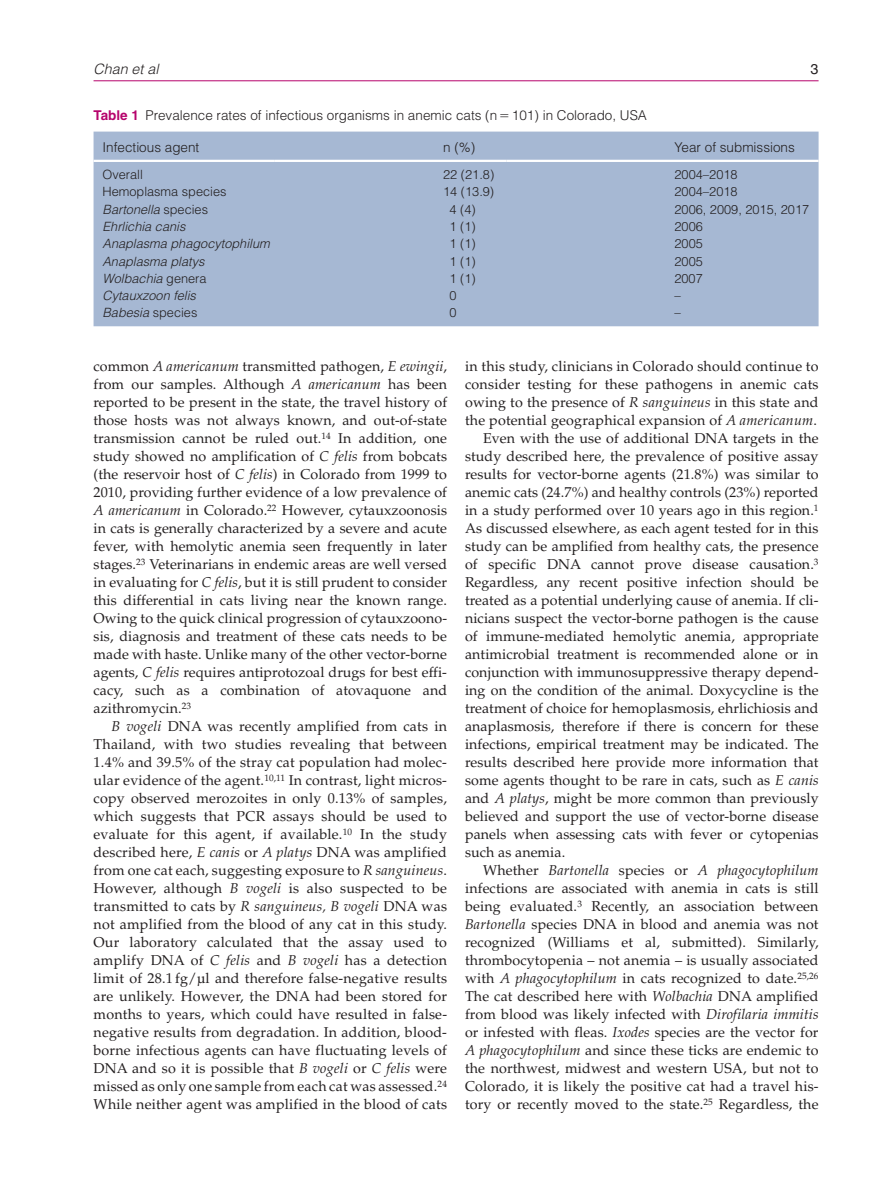
<style>
.page{position:relative;width:893px;height:1191px;background:#fff}
.page>*{position:absolute;margin:0;border:0;box-sizing:border-box;transform-origin:0 0}
.t1{font:14.25px/18px "Palatino LT Std";letter-spacing:.005em;color:#231f20;text-align:justify}
.t2{font:italic 14.25px "Palatino LT Std";letter-spacing:.01em;color:#231f20}
.t3{font:italic 300 14.25px "Helvetica LT Std";color:#231f20}
.t4{font:14.25px "Helvetica LT Std";color:#231f20}
.t5{font:300 13.5px "Helvetica LT Std";color:#231f20}
.t6{font:300 12.75px "Helvetica LT Std";color:#231f20}
.t7{font:italic 300 12.75px "Helvetica LT Std";color:#231f20}
.s1{font-weight:700;color:#b6036c}
.s2{font-style:normal}
.s3{font-style:italic}
</style>
<div class="page">
<hr style="left:94px;top:80px;width:725px;height:1px;background:#b6036c">
<div style="left:94px;top:132px;width:725px;height:194px;background:#a6b8d3"></div>
<hr style="left:94px;top:160px;width:181px;height:2px;background:#fff">
<hr style="left:275px;top:160px;width:231px;height:2px;background:#fff">
<hr style="left:506px;top:160px;width:313px;height:2px;background:#fff">
<p class="t3" style="left:94px;top:60px;width:66px">Chan et al</p>
<p class="t4" style="left:811px;top:61px;width:9px">3</p>
<p class="t5" style="left:94px;top:106px;width:555px"><span class="s1">Table 1</span> Prevalence rates of infectious organisms in anemic cats (n 101) in Colorado, USA</p>
<p class="t5" style="left:103px;top:139px;width:98px">Infectious agent</p>
<p class="t5" style="left:443px;top:139px;width:34px">n (%)</p>
<p class="t5" style="left:674px;top:139px;width:122px">Year of submissions</p>
<p class="t6" style="left:103px;top:167px;width:42px">Overall</p>
<p class="t6" style="left:443px;top:167px;width:53px">22 (21.8)</p>
<p class="t6" style="left:674px;top:167px;width:65px">2004–2018</p>
<p class="t6" style="left:103px;top:184px;width:125px">Hemoplasma species</p>
<p class="t6" style="left:443px;top:184px;width:53px">14 (13.9)</p>
<p class="t6" style="left:674px;top:184px;width:65px">2004–2018</p>
<p class="t7" style="left:103px;top:201px;width:107px">Bartonella <span class="s2">species</span></p>
<p class="t6" style="left:450px;top:201px;width:28px">4 (4)</p>
<p class="t6" style="left:674px;top:201px;width:136px">2006, 2009, 2015, 2017</p>
<p class="t7" style="left:103px;top:218px;width:84px">Ehrlichia canis</p>
<p class="t6" style="left:450px;top:218px;width:28px">1 (1)</p>
<p class="t6" style="left:674px;top:218px;width:30px">2006</p>
<p class="t7" style="left:102px;top:236px;width:169px">Anaplasma phagocytophilum</p>
<p class="t6" style="left:450px;top:236px;width:28px">1 (1)</p>
<p class="t6" style="left:674px;top:236px;width:30px">2005</p>
<p class="t7" style="left:102px;top:253px;width:104px">Anaplasma platys</p>
<p class="t6" style="left:449px;top:253px;width:28px">1 (1)</p>
<p class="t6" style="left:674px;top:253px;width:30px">2005</p>
<p class="t7" style="left:102px;top:270px;width:106px">Wolbachia <span class="s2">genera</span></p>
<p class="t6" style="left:449px;top:270px;width:28px">1 (1)</p>
<p class="t6" style="left:674px;top:270px;width:30px">2007</p>
<p class="t7" style="left:102px;top:287px;width:95px">Cytauxzoon felis</p>
<p class="t6" style="left:449px;top:287px;width:9px">0</p>
<p class="t6" style="left:674px;top:287px;width:8px">–</p>
<p class="t7" style="left:102px;top:305px;width:96px">Babesia <span class="s2">species</span></p>
<p class="t6" style="left:449px;top:305px;width:9px">0</p>
<p class="t6" style="left:674px;top:305px;width:8px">–</p>
<p class="t1" style="left:94px;top:357px;width:355px">common <span class="s3">A americanum</span> transmitted pathogen, <span class="s3">E ewingii</span>, from our samples. Although <span class="s3">A americanum</span> has been reported to be present in the state, the travel history of those hosts was not always known, and out-of-state transmission cannot be ruled out.<sup>14</sup> In addition, one study showed no amplification of <span class="s3">C felis</span> from bobcats (the reservoir host of <span class="s3">C felis</span>) in Colorado from 1999 to 2010, providing further evidence of a low prevalence of <span class="s3">A americanum</span> in Colorado.<sup>22</sup> However, cytauxzoonosis in cats is generally characterized by a severe and acute fever, with hemolytic anemia seen frequently in later stages.<sup>23</sup> Veterinarians in endemic areas are well versed in evaluating for <span class="s3">C felis</span>, but it is still prudent to consider this differential in cats living near the known range.<br>Owing to the quick clinical progression of cytauxzoono&shy;sis, diagnosis and treatment of these cats needs to be made with haste. Unlike many of the other vector-borne agents, <span class="s3">C felis</span> requires antiprotozoal drugs for best effi&shy;cacy, such as a combination of atovaquone and azithromycin.<sup>23</sup></p>
<p class="t1" style="left:94px;top:717px;width:355px;text-indent:18px"><span class="s3">B vogeli</span> DNA was recently amplified from cats in Thailand, with two studies revealing that between 1.4% and 39.5% of the stray cat population had molec&shy;ular evidence of the agent.<sup>10,11</sup> In contrast, light micros&shy;copy observed merozoites in only 0.13% of samples, which suggests that PCR assays should be used to evaluate for this agent, if available.<sup>10</sup> In the study described here, <span class="s3">E canis</span> or <span class="s3">A platys</span> DNA was amplified from one cat each, suggesting exposure to <span class="s3">R sanguineus</span>.<br>However, although <span class="s3">B vogeli</span> is also suspected to be transmitted to cats by <span class="s3">R sanguineus, B vogeli</span> DNA was not amplified from the blood of any cat in this study.<br>Our laboratory calculated that the assay used to amplify DNA of <span class="s3">C felis</span> and <span class="s3">B vogeli</span> has a detection limit of 28.1 fg/µl and therefore false-negative results are unlikely. However, the DNA had been stored for months to years, which could have resulted in false&shy;negative results from degradation. In addition, blood&shy;borne infectious agents can have fluctuating levels of DNA and so it is possible that <span class="s3">B vogeli</span> or <span class="s3">C felis</span> were missed as only one sample from each cat was assessed.<sup>24<br></sup>While neither agent was amplified in the blood of cats</p>
<p class="t1" style="left:465px;top:357px;width:355px">in this study, clinicians in Colorado should continue to</p>
<p class="t1" style="left:465px;top:375px;width:355px">consider testing for these pathogens in anemic cats</p>
<p class="t1" style="left:465px;top:393px;width:355px">owing to the presence of <span class="s3">R sanguineus</span> in this state and</p>
<p class="t1" style="left:465px;top:411px;width:354px">the potential geographical expansion of <span class="s3">A americanum</span>.</p>
<p class="t1" style="left:483px;top:429px;width:337px">Even with the use of additional DNA targets in the</p>
<p class="t1" style="left:465px;top:447px;width:355px">study described here, the prevalence of positive assay</p>
<p class="t1" style="left:465px;top:465px;width:355px">results for vector-borne agents (21.8%) was similar to</p>
<p class="t1" style="left:465px;top:483px;width:355px">anemic cats (24.7%) and healthy controls (23%) reported</p>
<p class="t1" style="left:465px;top:501px;width:355px">in a study performed over 10 years ago in this region.<sup>1</sup></p>
<p class="t1" style="left:465px;top:519px;width:355px">As discussed elsewhere, as each agent tested for in this</p>
<p class="t1" style="left:465px;top:537px;width:355px">study can be amplified from healthy cats, the presence</p>
<p class="t1" style="left:465px;top:555px;width:355px">of specific DNA cannot prove disease causation.<sup>3</sup></p>
<p class="t1" style="left:465px;top:573px;width:355px">Regardless, any recent positive infection should be</p>
<p class="t1" style="left:465px;top:591px;width:355px">treated as a potential underlying cause of anemia. If cli-</p>
<p class="t1" style="left:465px;top:609px;width:355px">nicians suspect the vector-borne pathogen is the cause</p>
<p class="t1" style="left:465px;top:627px;width:355px">of immune-mediated hemolytic anemia, appropriate</p>
<p class="t1" style="left:465px;top:645px;width:355px">antimicrobial treatment is recommended alone or in</p>
<p class="t1" style="left:465px;top:663px;width:355px">conjunction with immunosuppressive therapy depend-</p>
<p class="t1" style="left:465px;top:681px;width:355px">ing on the condition of the animal. Doxycycline is the</p>
<p class="t1" style="left:465px;top:699px;width:355px">treatment of choice for hemoplasmosis, ehrlichiosis and</p>
<p class="t1" style="left:465px;top:717px;width:355px">anaplasmosis, therefore if there is concern for these</p>
<p class="t1" style="left:465px;top:735px;width:355px">infections, empirical treatment may be indicated. The</p>
<p class="t1" style="left:465px;top:753px;width:355px">results described here provide more information that</p>
<p class="t1" style="left:465px;top:771px;width:355px">some agents thought to be rare in cats, such as <span class="s3">E canis</span></p>
<p class="t1" style="left:465px;top:789px;width:355px">and <span class="s3">A platys</span>, might be more common than previously</p>
<p class="t1" style="left:465px;top:807px;width:355px">believed and support the use of vector-borne disease</p>
<p class="t1" style="left:465px;top:825px;width:355px">panels when assessing cats with fever or cytopenias</p>
<p class="t1" style="left:465px;top:843px;width:102px">such as anemia.</p>
<p class="t2" style="left:483px;top:861px;width:337px"><span class="s2">Whether</span> Bartonella <span class="s2">species or</span> A phagocytophilum</p>
<p class="t1" style="left:465px;top:879px;width:355px">infections are associated with anemia in cats is still</p>
<p class="t1" style="left:465px;top:897px;width:355px">being evaluated.<sup>3</sup> Recently, an association between</p>
<p class="t1" style="left:465px;top:915px;width:355px"><span class="s3">Bartonella</span> species DNA in blood and anemia was not</p>
<p class="t1" style="left:465px;top:933px;width:355px">recognized (Williams et al, submitted). Similarly,</p>
<p class="t1" style="left:465px;top:951px;width:355px">thrombocytopenia – not anemia – is usually associated</p>
<p class="t1" style="left:465px;top:969px;width:355px">with <span class="s3">A phagocytophilum</span> in cats recognized to date.<sup>25,26</sup></p>
<p class="t1" style="left:465px;top:987px;width:355px">The cat described here with <span class="s3">Wolbachia</span> DNA amplified</p>
<p class="t1" style="left:465px;top:1005px;width:355px">from blood was likely infected with <span class="s3">Dirofilaria immitis</span></p>
<p class="t1" style="left:465px;top:1023px;width:355px">or infested with fleas. <span class="s3">Ixodes</span> species are the vector for</p>
<p class="t1" style="left:465px;top:1041px;width:355px"><span class="s3">A phagocytophilum</span> and since these ticks are endemic to</p>
<p class="t1" style="left:465px;top:1059px;width:355px">the northwest, midwest and western USA, but not to</p>
<p class="t1" style="left:465px;top:1077px;width:355px">Colorado, it is likely the positive cat had a travel his-</p>
<p class="t1" style="left:465px;top:1095px;width:355px">tory or recently moved to the state.<sup>25</sup> Regardless, the</p>
</div>
